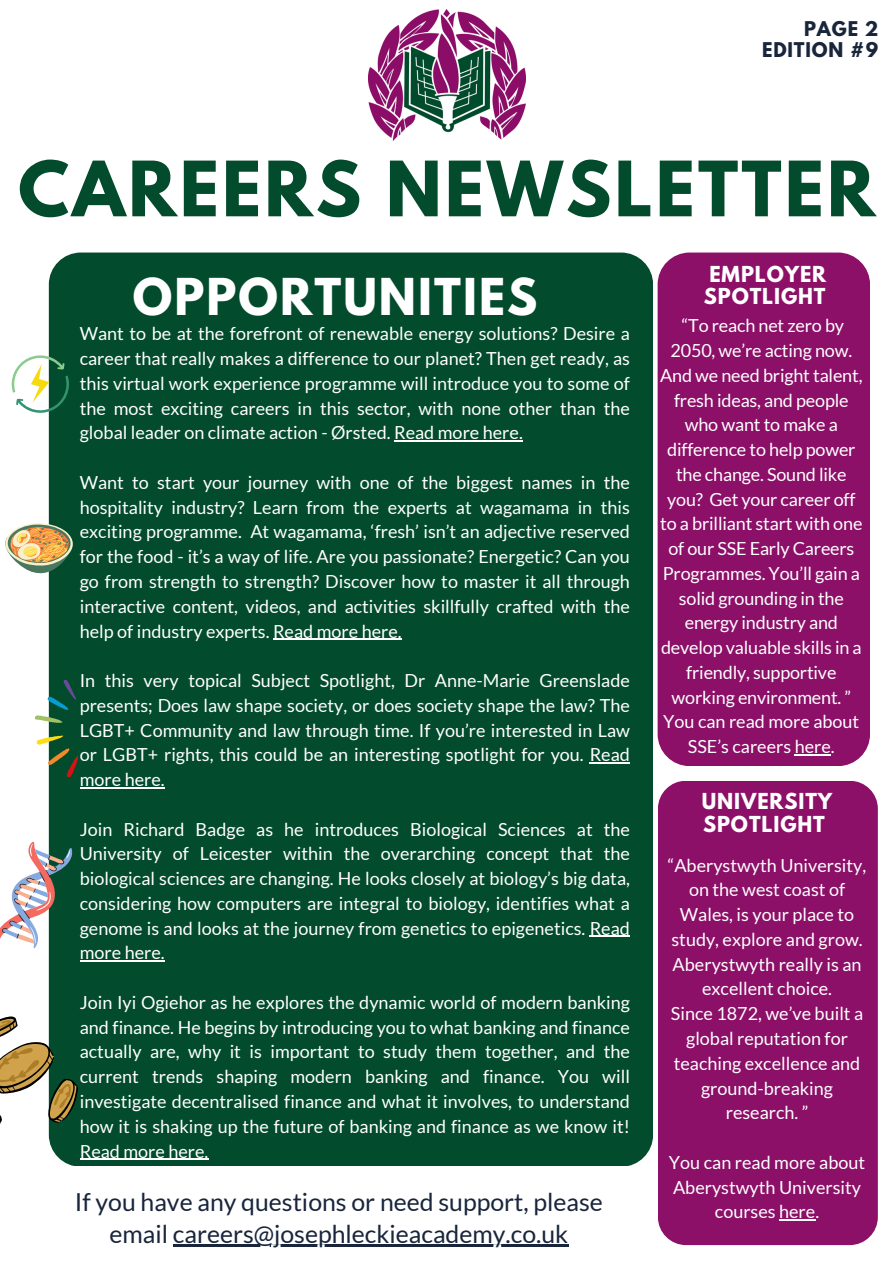
<style>
.page{position:relative;width:894px;height:1264px;background:#fff}
.page>*{position:absolute;margin:0;border:0;box-sizing:border-box;transform-origin:0 0}
.t1{font:700 67.5px "League Spartan";letter-spacing:.045em;color:#024b2c}
.t2{font:700 45px "League Spartan";letter-spacing:.045em;color:#fff}
.t3{font:24.75px/31.5px "Lato";color:#18253b;text-align:center}
.t4{font:700 19.5px/22.5px "League Spartan";letter-spacing:.045em;color:#fff}
.t5{font:18px/24.8px "Lato";color:#fff;text-align:justify}
.t6{font:700 18px/20.2px "League Spartan";letter-spacing:.045em;color:#18253b;text-align:right}
</style>
<div class="page">
<div style="left:49px;top:252px;width:604px;height:913px;background:#024b2c;border-radius:32px"></div>
<div style="left:657px;top:252px;width:212px;height:514px;background:#8c0f68;border-radius:32px"></div>
<hr style="left:173px;top:1244px;width:395px;height:2px;background:#18253b">
<div style="left:657px;top:780px;width:220px;height:464px;background:#8c0f68;border-radius:28px"></div>
<img style="left:368px;top:10px;width:157px;height:130px">
<hr style="left:394px;top:440px;width:128px;height:1px;background:#fff">
<hr style="left:273px;top:638px;width:128px;height:1px;background:#fff">
<hr style="left:589px;top:762px;width:40px;height:1px;background:#fff">
<hr style="left:80px;top:787px;width:85px;height:1px;background:#fff">
<hr style="left:589px;top:935px;width:40px;height:1px;background:#fff">
<hr style="left:80px;top:960px;width:85px;height:1px;background:#fff">
<hr style="left:80px;top:1158px;width:128px;height:1px;background:#fff">
<svg style="left:12px;top:355px;width:57px;height:58px"></svg>
<svg style="left:5px;top:523px;width:68px;height:53px"></svg>
<svg style="left:36px;top:735px;width:42px;height:42px"></svg>
<svg style="left:34px;top:679px;width:42px;height:44px"></svg>
<svg style="left:0;top:840px;width:72px;height:108px"></svg>
<svg style="left:0;top:1016px;width:78px;height:110px"></svg>
<hr style="left:794px;top:754px;width:36px;height:1px;background:#fff">
<hr style="left:779px;top:1219px;width:36px;height:1px;background:#fff">
<p class="t6" style="left:762px;top:21px;width:117px">PAGE 2<br>EDITION #9</p>
<h4 class="t1" style="left:18px;top:155px;width:858px">CAREERS NEWSLETTER</h4>
<h1 class="t2" style="left:133px;top:274px;width:406px">OPPORTUNITIES</h1>
<h2 class="t5" style="left:80px;top:321px;width:551px">Want to be at the forefront of renewable energy solutions? Desire a career that really makes a difference to our planet? Then get ready, as this virtual work experience programme will introduce you to some of the most exciting careers in this sector, with none other than the global leader on climate action - Ørsted. Read more here.</h2>
<p class="t5" style="left:80px;top:469px;width:551px">Want to start your journey with one of the biggest names in the hospitality industry? Learn from the experts at wagamama in this exciting programme. At wagamama, ‘fresh’ isn’t an adjective reserved for the food - it’s a way of life. Are you passionate? Energetic? Can you go from strength to strength? Discover how to master it all through interactive content, videos, and activities skillfully crafted with the help of industry experts. Read more here.</p>
<p class="t5" style="left:80px;top:667px;width:551px">In this very topical Subject Spotlight, Dr Anne-Marie Greenslade presents; Does law shape society, or does society shape the law? The LGBT+ Community and law through time. If you’re interested in Law or LGBT+ rights, this could be an interesting spotlight for you. Read more here.</p>
<p class="t5" style="left:80px;top:816px;width:551px">Join Richard Badge as he introduces Biological Sciences at the University of Leicester within the overarching concept that the biological sciences are changing. He looks closely at biology’s big data, considering how computers are integral to biology, identifies what a genome is and looks at the journey from genetics to epigenetics. Read more here.</p>
<p class="t5" style="left:80px;top:989px;width:551px">Join Iyi Ogiehor as he explores the dynamic world of modern banking and finance. He begins by introducing you to what banking and finance actually are, why it is important to study them together, and the current trends shaping modern banking and finance. You will investigate decentralised finance and what it involves, to understand how it is shaking up the future of banking and finance as we know it!<br>Read more here.</p>
<p class="t3" style="left:75px;top:1185px;width:529px">If you have any questions or need support, please email careers@josephleckieacademy.co.uk</p>
<p class="t4" style="left:703px;top:265px;width:124px">EMPLOYER<br>SPOTLIGHT</p>
<p class="t5" style="left:660px;top:313px;width:204px;text-align:center">“To reach net zero by<br>2050, we’re acting now.<br>And we need bright talent, fresh ideas, and people who want to make a difference to help power the change. Sound like you? Get your career off to a brilliant start with one of our SSE Early Careers<br>Programmes. You’ll gain a solid grounding in the energy industry and develop valuable skills in a friendly, supportive working environment. ”</p>
<h3 class="t5" style="left:663px;top:709px;width:198px;text-align:center">You can read more about<br>SSE’s careers here.</h3>
<p class="t4" style="left:701px;top:792px;width:132px">UNIVERSITY<br>SPOTLIGHT</p>
<h4 class="t5" style="left:667px;top:852px;width:200px;text-align:center">“Aberystwyth University, on the west coast of<br>Wales, is your place to study, explore and grow.<br>Aberystwyth really is an excellent choice.</h4>
<p class="t5" style="left:670px;top:1000px;width:194px;text-align:center">Since 1872, we’ve built a global reputation for teaching excellence and ground-breaking research. ”</p>
<p class="t5" style="left:668px;top:1149px;width:198px;text-align:center">You can read more about<br>Aberystwyth University courses here.</p>
</div>
